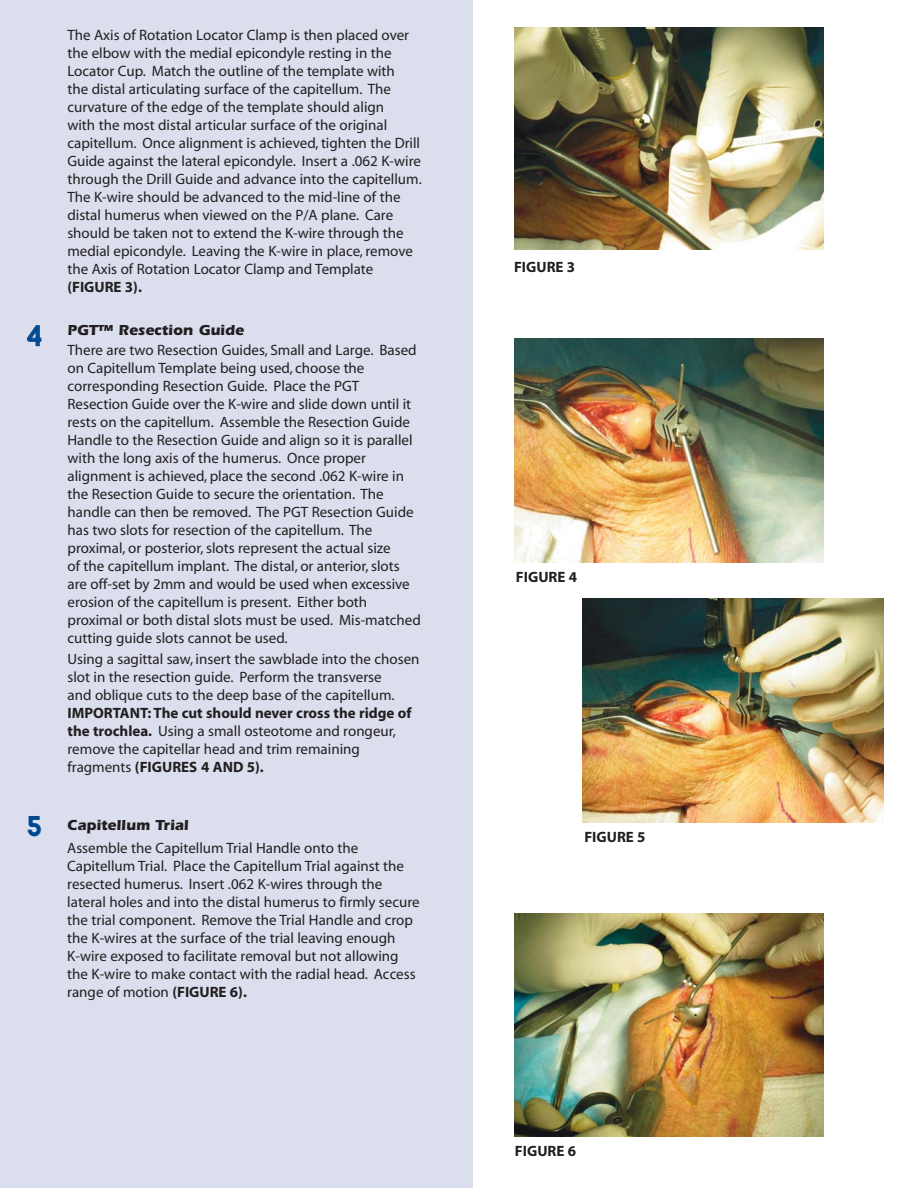
<style>
.page{position:relative;width:918px;height:1188px;background:#fff}
.page>*{position:absolute;margin:0;border:0;box-sizing:border-box;transform-origin:0 0}
.t1{font:15px/18px "Myriad";color:#231f20}
.t2{font:700 15px "Myriad";color:#231f20}
.t3{font:700 15px "Itc Eras";color:#231f20}
.s1{font-family:"Horatio D";font-weight:500;font-size:30px;color:#004990}
.s2{font-weight:700}
.s3{font-family:"Horatio D";font-size:30px;color:#004990}
</style>
<div class="page">
<div style="left:0;top:0;width:472px;height:1188px;background:#dadeed"></div>
<img style="left:514px;top:914px;width:310px;height:222px">
<img style="left:514px;top:338px;width:310px;height:224px">
<img style="left:583px;top:598px;width:300px;height:224px">
<img style="left:514px;top:27px;width:310px;height:223px">
<p class="t1" style="left:67px;top:27px;width:356px">The Axis of Rotation Locator Clamp is then placed over the elbow with the medial epicondyle resting in the Locator Cup. Match the outline of the template with<br>the distal articulating surface of the capitellum. The curvature of the edge of the template should align<br>with the most distal articular surface of the original capitellum. Once alignment is achieved, tighten the Drill Guide against the lateral epicondyle. Insert a .062 K-wire through the Drill Guide and advance into the capitellum.<br>The K-wire should be advanced to the mid-line of the distal humerus when viewed on the P/A plane. Care should be taken not to extend the K-wire through the medial epicondyle. Leaving the K-wire in place, remove the Axis of Rotation Locator Clamp and Template</p>
<p class="t2" style="left:67px;top:281px;width:76px">(FIGURE 3).</p>
<p class="t3" style="left:27px;top:325px;width:218px"><span class="s1">4</span> PGT™ Resection Guide</p>
<p class="t1" style="left:68px;top:342px;width:355px">There are two Resection Guides, Small and Large. Based on Capitellum Template being used, choose the corresponding Resection Guide. Place the PGT Resection Guide over the K-wire and slide down until it rests on the capitellum. Assemble the Resection Guide Handle to the Resection Guide and align so it is parallel with the long axis of the humerus. Once proper alignment is achieved, place the second .062 K-wire in the Resection Guide to secure the orientation. The handle can then be removed. The PGT Resection Guide has two slots for resection of the capitellum. The proximal, or posterior, slots represent the actual size<br>of the capitellum implant. The distal, or anterior, slots are off-set by 2mm and would be used when excessive erosion of the capitellum is present. Either both proximal or both distal slots must be used. Mis-matched cutting guide slots cannot be used.</p>
<p class="t1" style="left:68px;top:651px;width:354px">Using a sagittal saw, insert the sawblade into the chosen slot in the resection guide. Perform the transverse<br>and oblique cuts to the deep base of the capitellum.</p>
<p class="t1" style="left:68px;top:705px;width:346px"><span class="s2">IMPORTANT: The cut should never cross the ridge of the trochlea.</span> Using a small osteotome and rongeur, remove the capitellar head and trim remaining fragments <span class="s2">(FIGURES 4 AND 5).</span></p>
<p class="t3" style="left:27px;top:820px;width:163px"><span class="s3">5</span> Capitellum Trial</p>
<p class="t1" style="left:67px;top:840px;width:354px">Assemble the Capitellum Trial Handle onto the Capitellum Trial. Place the Capitellum Trial against the resected humerus. Insert .062 K-wires through the lateral holes and into the distal humerus to firmly secure the trial component. Remove the Trial Handle and crop the K-wires at the surface of the trial leaving enough K-wire exposed to facilitate removal but not allowing the K-wire to make contact with the radial head. Access range of motion <span class="s2">(FIGURE 6).</span></p>
<p class="t2" style="left:514px;top:261px;width:63px">FIGURE 3</p>
<p class="t2" style="left:516px;top:571px;width:63px">FIGURE 4</p>
<p class="t2" style="left:584px;top:831px;width:63px">FIGURE 5</p>
<p class="t2" style="left:515px;top:1145px;width:63px">FIGURE 6</p>
</div>
